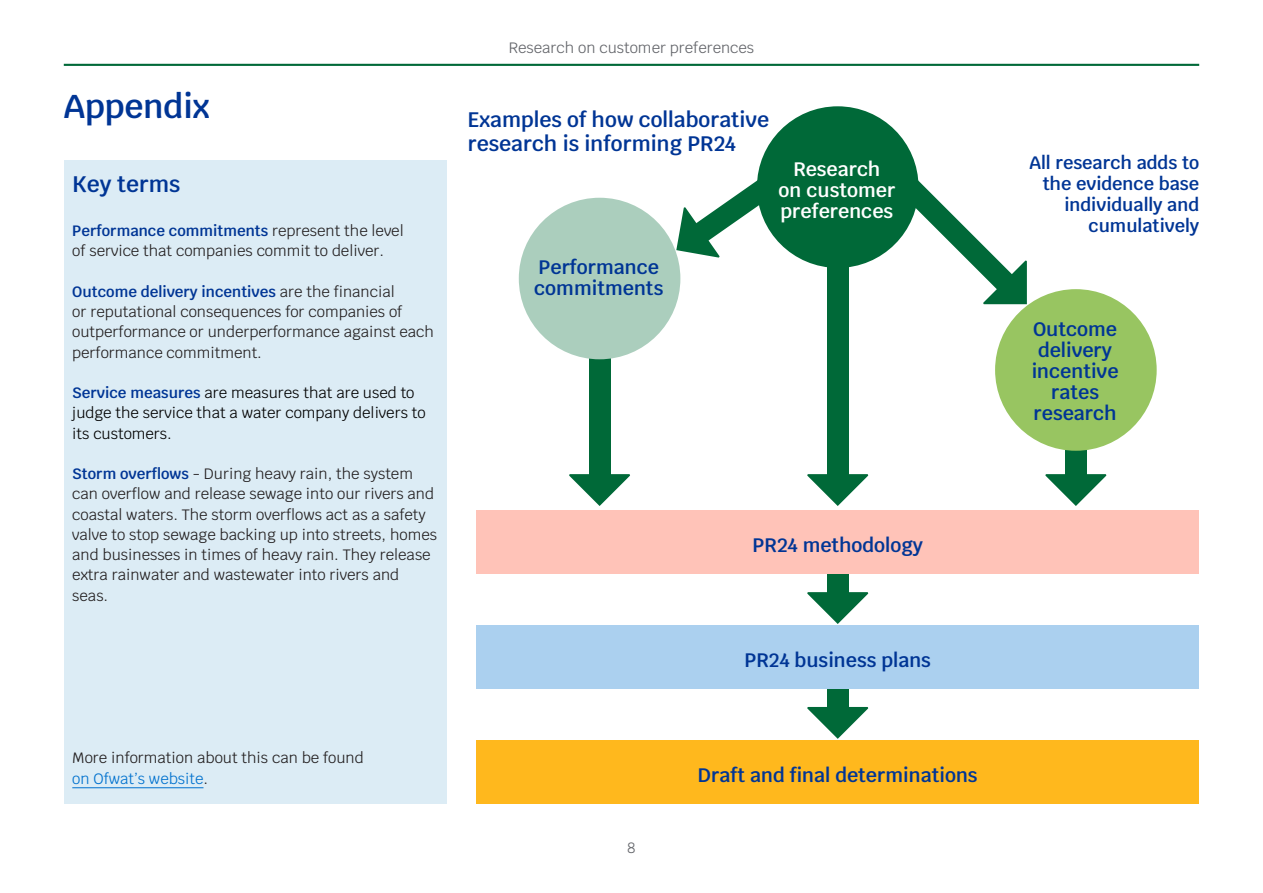
<style>
.page{position:relative;width:1263px;height:893px;background:#fff}
.page>*{position:absolute;margin:0;border:0;box-sizing:border-box;transform-origin:0 0}
.Title{font:600 33px "Krub";color:#003595}
.Body_copy_LCS{font:600 22.5px "Krub";color:#003595}
.t1{font:600 21px/24px "Krub";color:#003595}
.t2{font:600 19.5px/21px "Krub";color:#003595}
.t3{font:600 19.5px/21px "Krub";color:#fff;text-align:center}
.t4{font:600 18px/21px "Krub";color:#003595;text-align:right}
.Body_copy_LCS-2{font:15px/20.2px "Krub";color:#231f20}
.Body_copy_LCS-3{font:15px/20.2px "Krub";color:#000}
.t5{font:15px "Krub";color:#63656a}
.s1{font-weight:600;color:#003595}
.s2{color:#0071ce}
</style>
<div class="page">
<hr style="left:64px;top:64px;width:1135px;height:2px;background:#006938">
<svg style="left:807px;top:592px;width:61px;height:32px"></svg>
<div style="left:827px;top:560px;width:21px;height:48px;background:#006938"></div>
<svg style="left:807px;top:707px;width:61px;height:32px"></svg>
<div style="left:827px;top:675px;width:21px;height:47px;background:#006938"></div>
<div style="left:64px;top:161px;width:382px;height:643px;background:#dcecf5"></div>
<hr style="left:72px;top:787px;width:131px;height:1px;background:#0071ce">
<div style="left:476px;top:510px;width:723px;height:64px;background:#ffc3b8"></div>
<svg style="left:807px;top:474px;width:61px;height:32px"></svg>
<div style="left:827px;top:208px;width:21px;height:272px;background:#006938"></div>
<div style="left:476px;top:625px;width:723px;height:64px;background:#abd0ef"></div>
<div style="left:476px;top:740px;width:723px;height:64px;background:#ffb81d"></div>
<svg style="left:569px;top:474px;width:61px;height:32px"></svg>
<div style="left:589px;top:208px;width:21px;height:272px;background:#006938"></div>
<svg style="left:1045px;top:474px;width:62px;height:32px"></svg>
<div style="left:1065px;top:314px;width:21px;height:166px;background:#006938"></div>
<div style="left:519px;top:198px;width:161px;height:161px;background:#abcebd;border-radius:50%"></div>
<div style="left:995px;top:289px;width:162px;height:162px;background:#98c561;border-radius:50%"></div>
<svg style="left:883px;top:161px;width:144px;height:143px"></svg>
<svg style="left:676px;top:131px;width:122px;height:127px"></svg>
<div style="left:757px;top:106px;width:161px;height:162px;background:#006938;border-radius:50%"></div>
<p class="Title" style="left:64px;top:88px;width:147px">Appendix</p>
<p class="Body_copy_LCS" style="left:72px;top:171px;width:110px">Key terms</p>
<p class="Body_copy_LCS-2" style="left:72px;top:221px;width:333px"><span class="s1">Performance commitments</span> represent the level of service that companies commit to deliver.</p>
<p class="Body_copy_LCS-2" style="left:72px;top:281px;width:363px"><span class="s1">Outcome delivery incentives</span> are the financial<br>or reputational consequences for companies of outperformance or underperformance against each performance commitment.</p>
<p class="Body_copy_LCS-3" style="left:72px;top:383px;width:355px"><span class="s1">Service measures</span> are measures that are used to judge the service that a water company delivers to its customers.</p>
<p class="Body_copy_LCS-2" style="left:72px;top:464px;width:366px"><span class="s1">Storm overflows</span> - During heavy rain, the system can overflow and release sewage into our rivers and coastal waters. The storm overflows act as a safety valve to stop sewage backing up into streets, homes and businesses in times of heavy rain. They release extra rainwater and wastewater into rivers and seas.</p>
<p class="Body_copy_LCS-2" style="left:72px;top:748px;width:293px;line-height:21px">More information about this can be found <span class="s2">on Ofwat’s website</span>.</p>
<p class="t5" style="left:509px;top:35px;width:247px">Research on customer preferences</p>
<p class="t1" style="left:468px;top:108px;width:303px">Examples of how collaborative research is informing PR24</p>
<p class="t2" style="left:534px;top:257px;width:131px">Performance commitments</p>
<p class="t3" style="left:778px;top:159px;width:118px">Research<br>on customer preferences</p>
<p class="t4" style="left:1029px;top:152px;width:171px">All research adds to the evidence base individually and cumulatively</p>
<p class="t2" style="left:1032px;top:318px;width:88px;text-align:center">Outcome delivery incentive rates research</p>
<p class="t2" style="left:753px;top:535px;width:172px">PR24 methodology</p>
<p class="t2" style="left:744px;top:650px;width:188px">PR24 business plans</p>
<p class="t5" style="left:627px;top:835px;width:10px">8</p>
<p class="t2" style="left:698px;top:764px;width:281px">Draft and final determinations</p>
</div>
